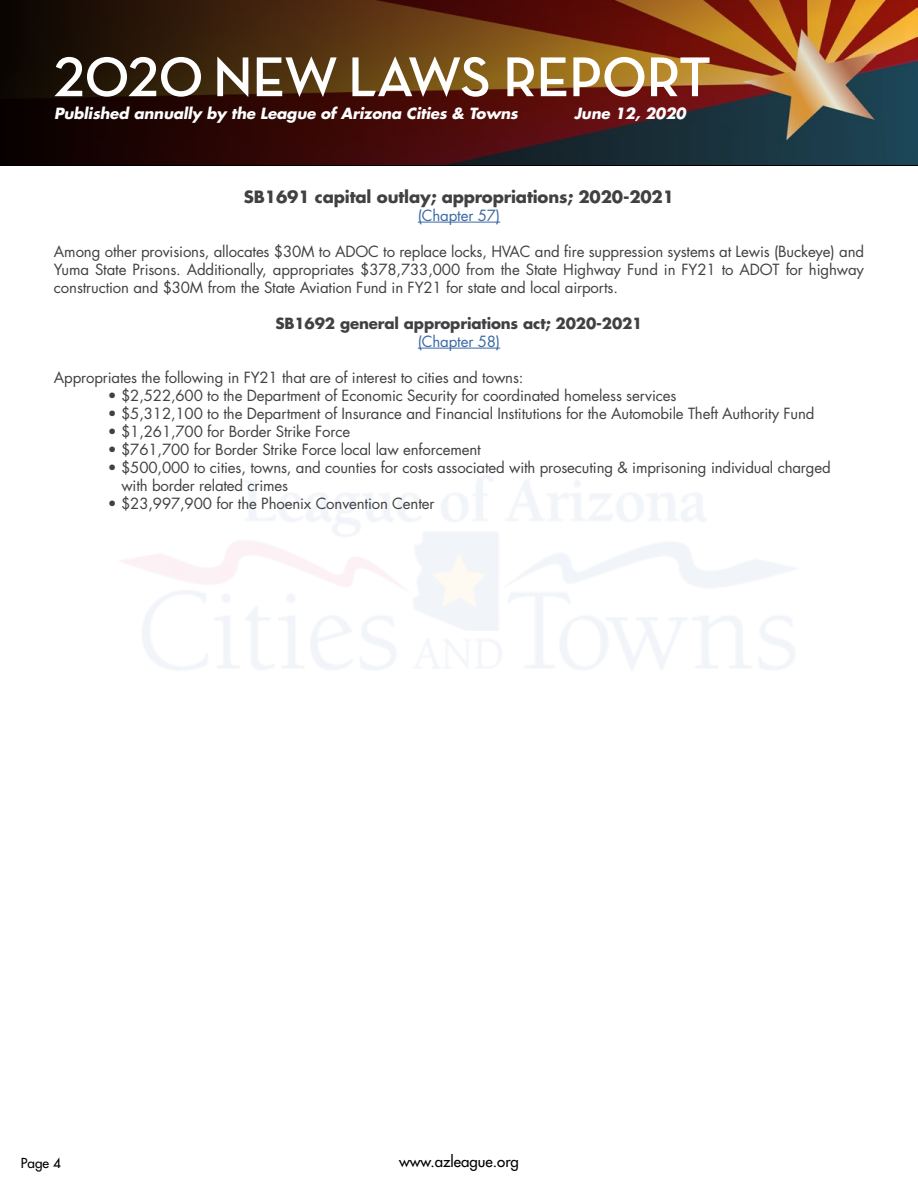
<style>
.page{position:relative;width:918px;height:1188px;background:#fff}
.page>*{position:absolute;margin:0;border:0;box-sizing:border-box;transform-origin:0 0}
.t1{font:700 57px "Neutra Disp";color:#fff}
.t2{font:700 16.5px "Futura Std";letter-spacing:-.01em;color:#414042}
.t3{font:15px/18px "Futura Std";letter-spacing:-.01em;color:#414042;text-align:justify}
.t4{font:italic 700 15px "Futura Std";letter-spacing:-.01em;color:#fff}
.t5{font:700 15px "Futura Std";letter-spacing:-.01em;color:#414042}
.t6{font:15px "Futura Std";letter-spacing:-.01em;color:#3a68a5}
.t7{font:500 15px "Futura Std";color:#000}
.t8{font:500 13.5px "Futura Std";color:#000}
</style>
<div class="page">
<svg style="left:0;top:0;width:905px;height:165px;background:#502c18"></svg>
<hr style="left:0;top:165px;width:918px;height:1px;background:#000">
<hr style="left:418px;top:222px;width:82px;height:1px;background:#3a68a5">
<hr style="left:418px;top:348px;width:82px;height:1px;background:#3a68a5">
<h1 class="t1" style="left:54px;top:45px;width:659px">2020 NEW LAWS REPORT</h1>
<p class="t4" style="left:54px;top:103px;width:465px">Published annually by the League of Arizona Cities &amp; Towns</p>
<p class="t4" style="left:574px;top:103px;width:113px">June 12, 2020</p>
<p class="t2" style="left:244px;top:185px;width:432px">SB1691 capital outlay; appropriations; 2020-2021</p>
<p class="t6" style="left:418px;top:206px;width:84px">(Chapter 57)</p>
<p class="t3" style="left:54px;top:242px;width:812px">Among other provisions, allocates $30M to ADOC to replace locks, HVAC and fire suppression systems at Lewis (Buckeye) and Yuma State Prisons. Additionally, appropriates $378,733,000 from the State Highway Fund in FY21 to ADOT for highway construction and $30M from the State Aviation Fund in FY21 for state and local airports.</p>
<p class="t5" style="left:275px;top:313px;width:369px">SB1692 general appropriations act; 2020-2021</p>
<p class="t6" style="left:418px;top:332px;width:84px">(Chapter 58)</p>
<p class="t3" style="left:54px;top:368px;width:471px">Appropriates the following in FY21 that are of interest to cities and towns:</p>
<p class="t3" style="left:108px;top:386px;width:570px">• $2,522,600 to the Department of Economic Security for coordinated homeless services</p>
<p class="t3" style="left:108px;top:404px;width:708px">• $5,312,100 to the Department of Insurance and Financial Institutions for the Automobile Theft Authority Fund</p>
<p class="t3" style="left:108px;top:422px;width:244px">• $1,261,700 for Border Strike Force</p>
<p class="t3" style="left:108px;top:440px;width:374px">• $761,700 for Border Strike Force local law enforcement</p>
<p class="t3" style="left:121px;top:458px;width:711px;text-indent:-13px">• $500,000 to cities, towns, and counties for costs associated with prosecuting &amp; imprisoning individual charged with border related crimes</p>
<p class="t3" style="left:108px;top:494px;width:328px">• $23,997,900 for the Phoenix Convention Center</p>
<p class="t8" style="left:21px;top:1155px;width:41px">Page 4</p>
<p class="t7" style="left:399px;top:1152px;width:121px">www.azleague.org</p>
</div>
